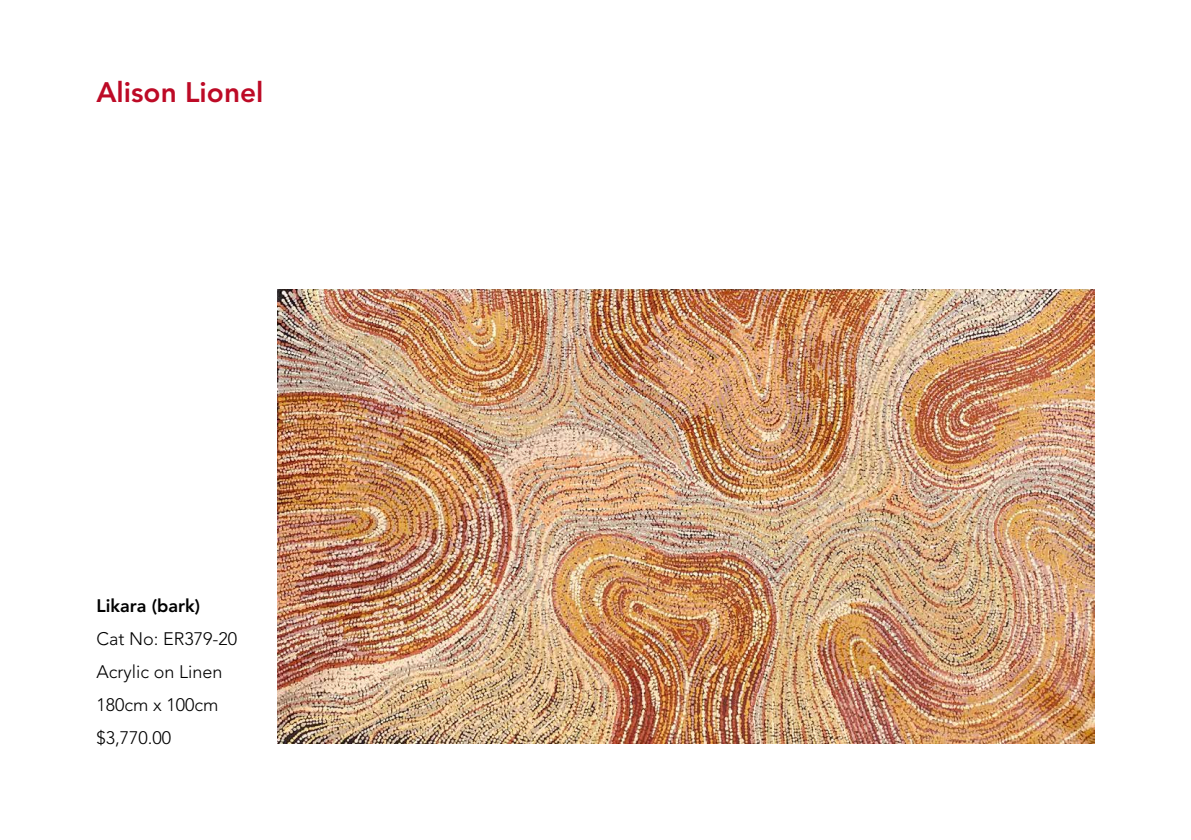
<style>
.page{position:relative;width:1191px;height:840px;background:#fff}
.page>*{position:absolute;margin:0;border:0;box-sizing:border-box;transform-origin:0 0}
.t1{font:800 28px "Avenir";color:#bd0a26}
.t2{font:300 18px/33px "Avenir";color:#000}
.t3{font:800 18px "Avenir";color:#000}
</style>
<div class="page">
<img style="left:278px;top:289px;width:816px;height:454px">
<h1 class="t1" style="left:96px;top:76px;width:168px">Alison Lionel</h1>
<p class="t3" style="left:96px;top:594px;width:105px">Likara (bark)</p>
<p class="t2" style="left:96px;top:621px;width:142px">Cat No: ER379-20<br>Acrylic on Linen<br>180cm x 100cm $3,770.00</p>
</div>
